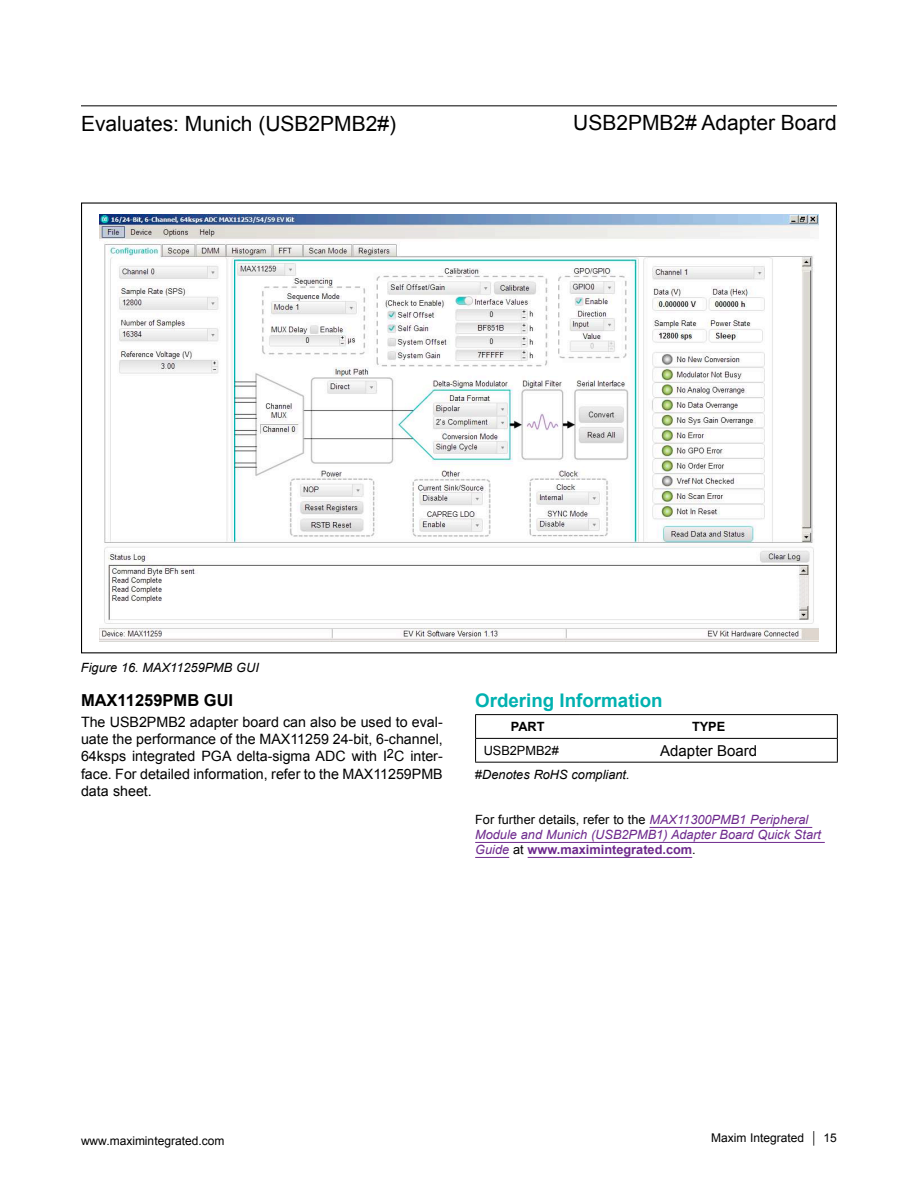
<style>
.page{position:relative;width:918px;height:1188px;background:#fff}
.page>*{position:absolute;margin:0;border:0;box-sizing:border-box;transform-origin:0 0}
.t1{font:21px "Arial";color:#000}
.t2{font:700 18.75px "Arial";color:#00b1b0}
.t3{font:700 16.5px "Arial";color:#000}
.t4{font:15px "Arial";color:#000}
.t5{font:14.25px/17.2px "Arial";color:#000;text-align:justify}
.t6{font:italic 12.75px/15px "Arial";color:#6e298d}
.t7{font:italic 12.75px "Arial";color:#000}
.t8{font:12.75px "Arial";color:#000}
.t9{font:700 12.75px "Arial";color:#000}
.t10{font:12px "Arial";color:#000}
.s1{font-style:normal}
.s2{font-style:normal;color:#000}
.s3{font-weight:700;font-style:normal}
</style>
<div class="page">
<hr style="left:81px;top:105px;width:756px;height:1px;background:#000">
<hr style="left:650px;top:827px;width:162px;height:1px;background:#6e298d">
<hr style="left:475px;top:842px;width:350px;height:1px;background:#6e298d">
<hr style="left:475px;top:857px;width:34px;height:1px;background:#6e298d">
<hr style="left:528px;top:857px;width:164px;height:1px;background:#6e298d">
<hr style="left:475px;top:714px;width:105px;height:1px;background:#000">
<hr style="left:580px;top:714px;width:258px;height:1px;background:#000">
<hr style="left:475px;top:738px;width:105px;height:1px;background:#000">
<svg style="left:475px;top:715px;width:1px;height:47px"></svg>
<hr style="left:580px;top:738px;width:258px;height:1px;background:#000">
<svg style="left:837px;top:715px;width:1px;height:47px"></svg>
<hr style="left:475px;top:762px;width:105px;height:1px;background:#000">
<hr style="left:580px;top:762px;width:258px;height:1px;background:#000">
<img style="left:99px;top:214px;width:720px;height:428px">
<h1 class="t1" style="left:81px;top:115px;width:317px">Evaluates: Munich (USB2PMB2#)</h1>
<h1 class="t1" style="left:573px;top:114px;width:265px">USB2PMB2# Adapter Board</h1>
<p class="t7" style="left:81px;top:662px;width:179px">Figure 16. MAX11259PMB GUI</p>
<p class="t3" style="left:81px;top:694px;width:154px">MAX11259PMB GUI</p>
<p class="t5" style="left:81px;top:715px;width:363px">The USB2PMB2 adapter board can also be used to eval&shy;uate the performance of the MAX11259 24-bit, 6-channel, 64ksps integrated PGA delta-sigma ADC with I<sup>2</sup>C inter&shy;face. For detailed information, refer to the MAX11259PMB data sheet.</p>
<h2 class="t2" style="left:475px;top:694px;width:189px">Ordering Information</h2>
<p class="t9" style="left:511px;top:722px;width:35px">PART</p>
<p class="t9" style="left:692px;top:722px;width:35px">TYPE</p>
<p class="t8" style="left:484px;top:746px;width:77px">USB2PMB2#</p>
<p class="t4" style="left:660px;top:745px;width:98px">Adapter Board</p>
<p class="t7" style="left:475px;top:769px;width:156px"><span class="s1">#</span>Denotes RoHS compliant.</p>
<p class="t6" style="left:475px;top:814px;width:347px"><span class="s2">For further details, refer to the</span> MAX11300PMB1 Peripheral<br>Module and Munich (USB2PMB1) Adapter Board Quick Start<br>Guide <span class="s2">at</span> <span class="s3">www.maximintegrated.com</span><span class="s2">.</span></p>
<p class="t10" style="left:81px;top:1136px;width:145px">www.maximintegrated.com</p>
<p class="t10" style="left:711px;top:1133px;width:127px">Maxim Integrated │ 15</p>
</div>
